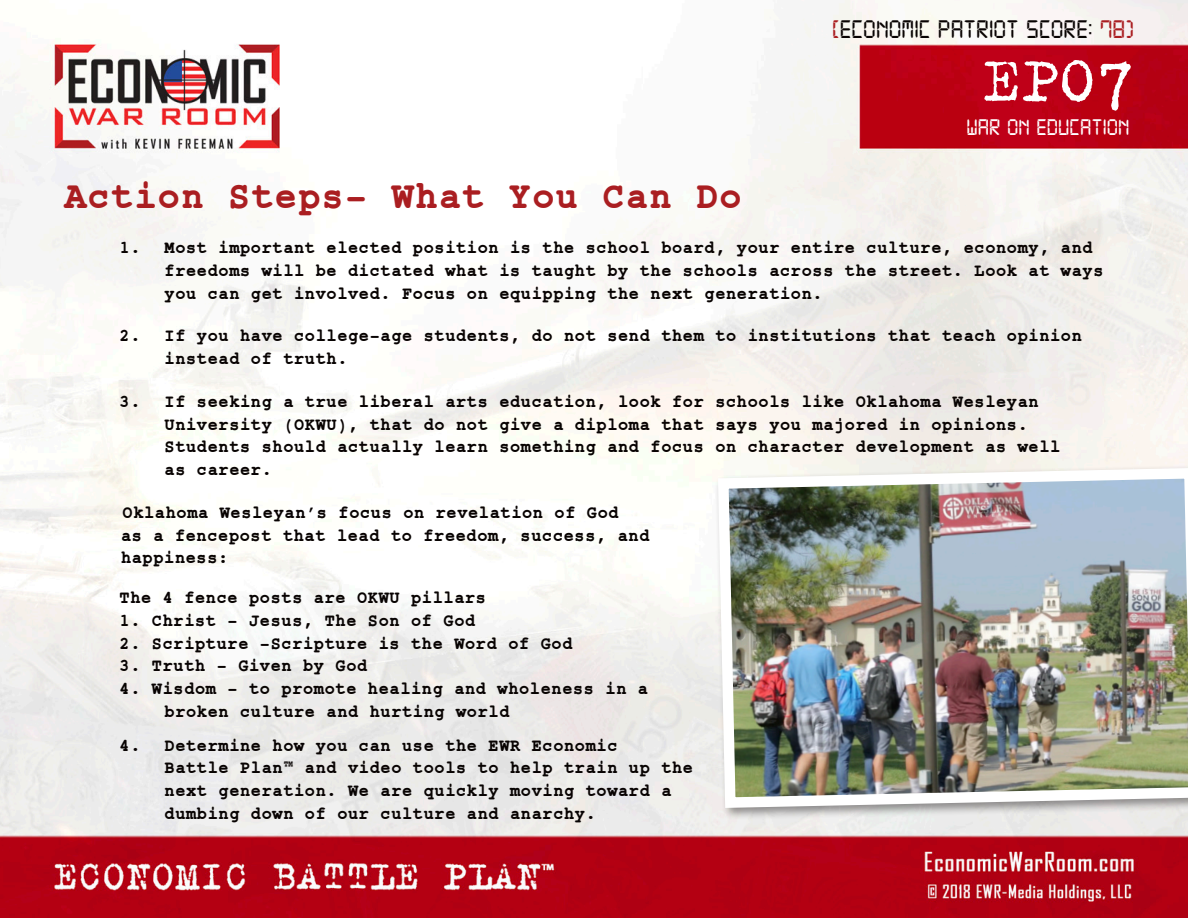
<style>
.page{position:relative;width:1188px;height:918px;background:#fff}
.page>*{position:absolute;margin:0;border:0;box-sizing:border-box;transform-origin:0 0}
.t1{font:69px "Trixie";color:#fff}
.t2{font:700 39px "Courier Final Draft";color:#aa1e21}
.t3{font:27px "Digital 7";color:#080302}
.t4{font:24px "Digital 7";color:#fff}
.t5{font:700 18px/22.8px "Courier Final Draft";color:#080302}
.s1{color:#aa1e21}
</style>
<div class="page">
<img style="left:0;top:0;width:1188px;height:918px">
<div style="left:715px;top:465px;width:473px;height:356px;background:#231f20;opacity:.48"></div>
<img style="left:713px;top:463px;width:475px;height:350px">
<h3 class="t3" style="left:832px;top:18px;width:303px"><span class="s1">[</span>ECONOMIC PATRIOT SCORE: <span class="s1">78)</span></h3>
<h1 class="t1" style="left:982px;top:35px;width:153px">EP07</h1>
<h3 class="t4" style="left:966px;top:116px;width:165px">WAR ON EDUCATION</h3>
<p class="t2" style="left:64px;top:173px;width:680px">Action Steps- What You Can Do</p>
<p class="t5" style="left:164px;top:238px;width:941px;text-indent:-45px">1. Most important elected position is the school board, your entire culture, economy, and freedoms will be dictated what is taught by the schools across the street. Look at ways you can get involved. Focus on equipping the next generation.</p>
<p class="t5" style="left:164px;top:326px;width:919px;text-indent:-45px">2. If you have college-age students, do not send them to institutions that teach opinion instead of truth.</p>
<p class="t5" style="left:164px;top:391px;width:898px;text-indent:-45px">3. If seeking a true liberal arts education, look for schools like Oklahoma Wesleyan University (OKWU), that do not give a diploma that says you majored in opinions.<br>Students should actually learn something and focus on character development as well as career.</p>
<p class="t5" style="left:121px;top:502px;width:531px">Oklahoma Wesleyan’s focus on revelation of God<br>as a fencepost that lead to freedom, success, and happiness:</p>
<p class="t5" style="left:119px;top:587px;width:369px">The 4 fence posts are OKWU pillars</p>
<p class="t5" style="left:119px;top:610px;width:358px">1. Christ – Jesus, The Son of God</p>
<p class="t5" style="left:119px;top:633px;width:455px">2. Scripture –Scripture is the Word of God</p>
<p class="t5" style="left:119px;top:656px;width:250px">3. Truth – Given by God</p>
<p class="t5" style="left:164px;top:679px;width:486px;text-indent:-45px">4. Wisdom - to promote healing and wholeness in a broken culture and hurting world</p>
<p class="t5" style="left:164px;top:735px;width:531px;text-indent:-45px">4. Determine how you can use the EWR Economic<br>Battle Plan™ and video tools to help train up the next generation. We are quickly moving toward a dumbing down of our culture and anarchy.</p>
</div>
